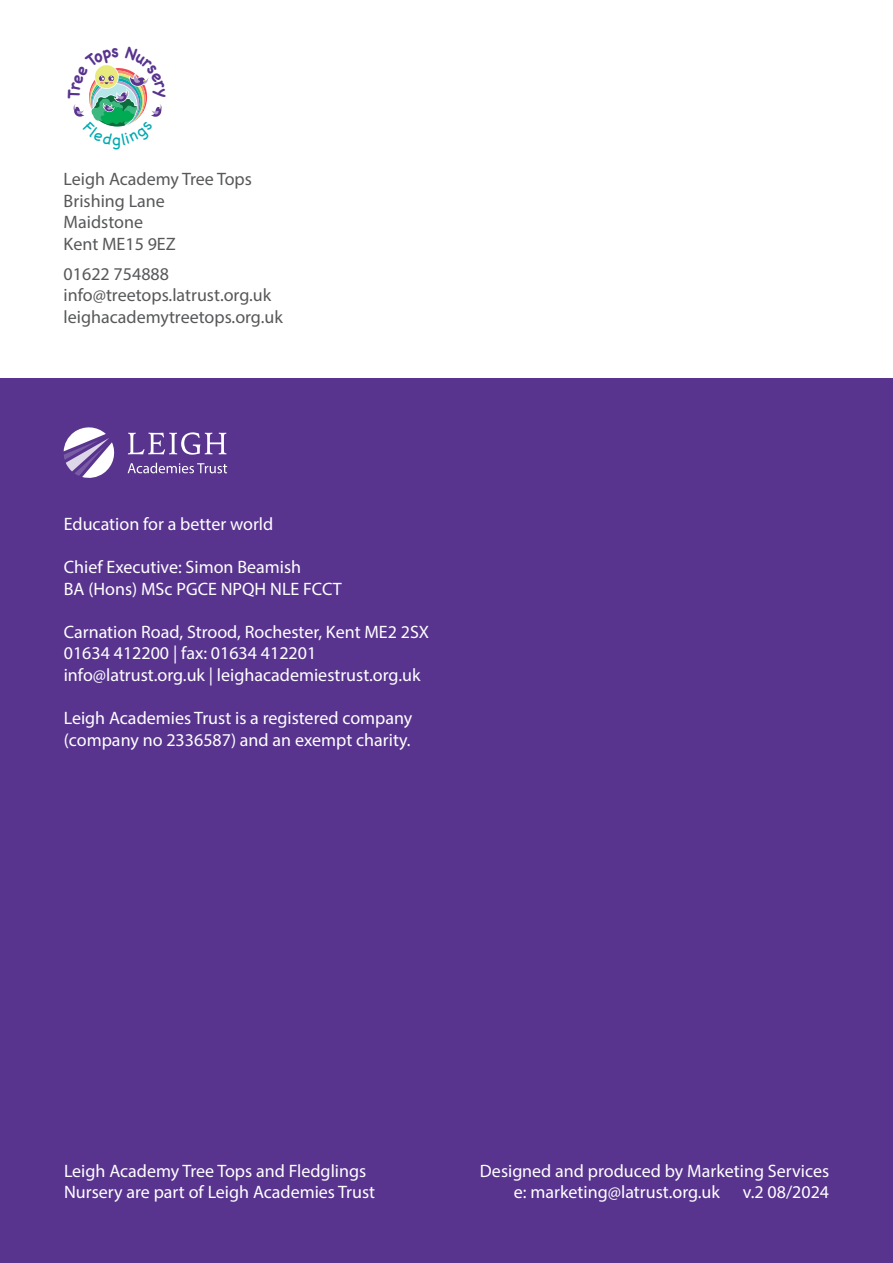
<style>
.page{position:relative;width:893px;height:1263px;background:#fff}
.page>*{position:absolute;margin:0;border:0;box-sizing:border-box;transform-origin:0 0}
.Paragraph__White{font:18px/21.6px "Myriad Pro";color:#fff}
.Paragraph__Black_80{font:18px "Myriad Pro";color:#57585a}
.t1{font:16.2px "Chalkboard";color:#00a9b1}
</style>
<div class="page">
<div style="left:0;top:378px;width:893px;height:885px;background:#58348f"></div>
<svg style="left:64px;top:427px;width:53px;height:52px"></svg>
<svg style="left:128px;top:463px;width:99px;height:10px"></svg>
<svg style="left:128px;top:432px;width:98px;height:23px"></svg>
<img style="left:73px;top:65px;width:89px;height:62px">
<p class="t1" style="left:112px;top:130px;width:10px">g</p>
<p class="Paragraph__Black_80" style="left:64px;top:168px;width:190px">Leigh Academy Tree Tops</p>
<p class="Paragraph__Black_80" style="left:64px;top:189px;width:103px">Brishing Lane</p>
<p class="Paragraph__Black_80" style="left:64px;top:211px;width:81px">Maidstone</p>
<p class="Paragraph__Black_80" style="left:64px;top:233px;width:114px">Kent ME15 9EZ</p>
<p class="Paragraph__Black_80" style="left:64px;top:263px;width:107px">01622 754888</p>
<p class="Paragraph__Black_80" style="left:64px;top:284px;width:209px">info@treetops.latrust.org.uk</p>
<p class="Paragraph__Black_80" style="left:64px;top:306px;width:221px">leighacademytreetops.org.uk</p>
<p class="Paragraph__White" style="left:64px;top:513px;width:211px">Education for a better world</p>
<p class="Paragraph__White" style="left:64px;top:556px;width:239px">Chief Executive: Simon Beamish</p>
<p class="Paragraph__White" style="left:64px;top:577px;width:280px">BA (Hons) MSc PGCE NPQH NLE FCCT</p>
<p class="Paragraph__White" style="left:64px;top:621px;width:367px">Carnation Road, Strood, Rochester, Kent ME2 2SX</p>
<p class="Paragraph__White" style="left:64px;top:642px;width:254px">01634 412200 | fax: 01634 412201</p>
<p class="Paragraph__White" style="left:64px;top:664px;width:358px">info@latrust.org.uk | leighacademiestrust.org.uk</p>
<p class="Paragraph__White" style="left:64px;top:707px;width:350px">Leigh Academies Trust is a registered company</p>
<p class="Paragraph__White" style="left:64px;top:729px;width:348px">(company no 2336587) and an exempt charity.</p>
<p class="Paragraph__White" style="left:64px;top:1159px;width:313px">Leigh Academy Tree Tops and Fledglings<br>Nursery are part of Leigh Academies Trust</p>
<p class="Paragraph__White" style="left:480px;top:1159px;width:351px">Designed and produced by Marketing Services</p>
<p class="Paragraph__White" style="left:514px;top:1181px;width:208px">e: marketing@latrust.org.uk</p>
<p class="Paragraph__White" style="left:743px;top:1181px;width:88px">v.2 08/2024</p>
</div>
